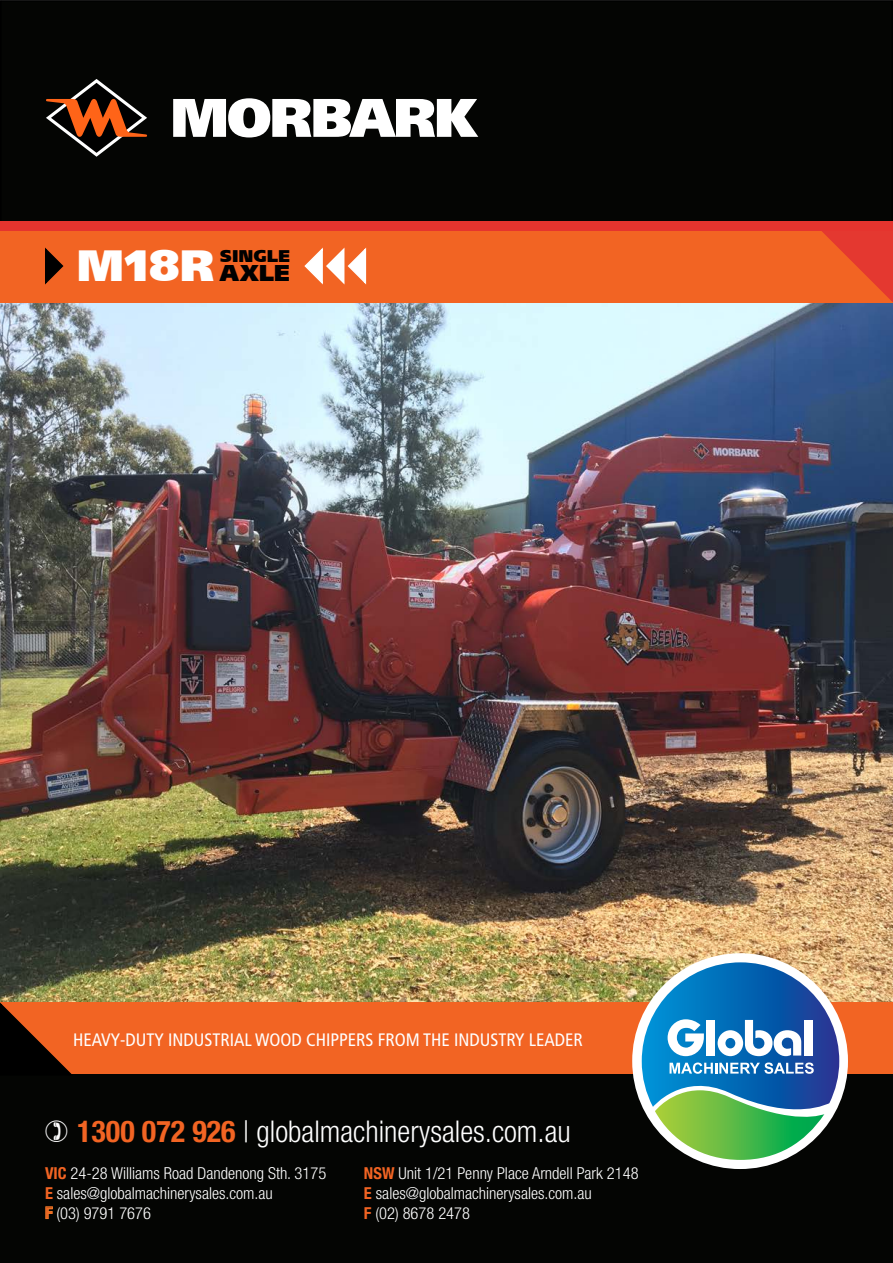
<style>
.page{position:relative;width:893px;height:1263px;background:#fff}
.page>*{position:absolute;margin:0;border:0;box-sizing:border-box;transform-origin:0 0}
.t1{font:44.55px "Humanist 777 BT Extra Black B";color:#fff}
.t2{font:300 condensed 30px "Helvetica Neue LT Std";color:#fff}
.Paragraph_Style_1{font:23.25px "Humanist 777 BT Extra Black B";color:#000}
.t3{font:condensed 18px "Frutiger LT";color:#fff}
.Paragraph_Style_1-2{font:17.25px "Humanist 777 BT Extra Black B";color:#000}
.t4{font:300 condensed 16.5px "Helvetica Neue LT Std";color:#fff}
.s1{font-weight:700;color:#f26423}
</style>
<div class="page">
<img style="left:0;top:302px;width:893px;height:700px">
<div style="left:1px;top:1px;width:891px;height:229px;background:#040503"></div>
<svg style="left:46px;top:79px;width:101px;height:78px"></svg>
<svg style="left:173px;top:98px;width:305px;height:39px"></svg>
<div style="left:0;top:1069px;width:893px;height:194px;background:#040503"></div>
<div style="left:0;top:1002px;width:893px;height:72px;background:#f26423"></div>
<svg style="left:45px;top:1206px;width:8px;height:13px"></svg>
<div style="left:0;top:231px;width:893px;height:71px;background:#f26423"></div>
<svg style="left:820px;top:231px;width:73px;height:73px"></svg>
<svg style="left:0;top:1002px;width:72px;height:72px"></svg>
<div style="left:632px;top:953px;width:216px;height:216px;background:#fff;border-radius:50%"></div>
<svg style="left:642px;top:962px;width:197px;height:198px"></svg>
<div style="left:0;top:222px;width:893px;height:9px;background:#e5342e"></div>
<svg style="left:45px;top:247px;width:19px;height:38px"></svg>
<svg style="left:304px;top:247px;width:63px;height:38px"></svg>
<p class="t1" style="left:76px;top:237px;width:140px">M18R</p>
<p class="Paragraph_Style_1-2" style="left:220px;top:245px;width:72px">SINGLE</p>
<p class="Paragraph_Style_1" style="left:220px;top:258px;width:72px">AXLE</p>
<p class="t3" style="left:73px;top:1029px;width:511px">HEAVY-DUTY INDUSTRIAL WOOD CHIPPERS FROM THE INDUSTRY LEADER</p>
<p class="t2" style="left:77px;top:1114px;width:495px"><span class="s1">1300 072 926</span> | globalmachinerysales.com.au</p>
<p class="t4" style="left:45px;top:1163px;width:283px"><span class="s1">VIC</span> 24-28 Williams Road Dandenong Sth. 3175</p>
<p class="t4" style="left:45px;top:1183px;width:229px"><span class="s1">E</span> sales@globalmachinerysales.com.au</p>
<p class="t4" style="left:45px;top:1203px;width:108px"><span class="s1">F</span> (03) 9791 7676</p>
<p class="t4" style="left:364px;top:1163px;width:276px"><span class="s1">NSW</span> Unit 1/21 Penny Place Arndell Park 2148</p>
<p class="t4" style="left:364px;top:1183px;width:229px"><span class="s1">E</span> sales@globalmachinerysales.com.au</p>
<p class="t4" style="left:364px;top:1203px;width:108px"><span class="s1">F</span> (02) 8678 2478</p>
</div>
